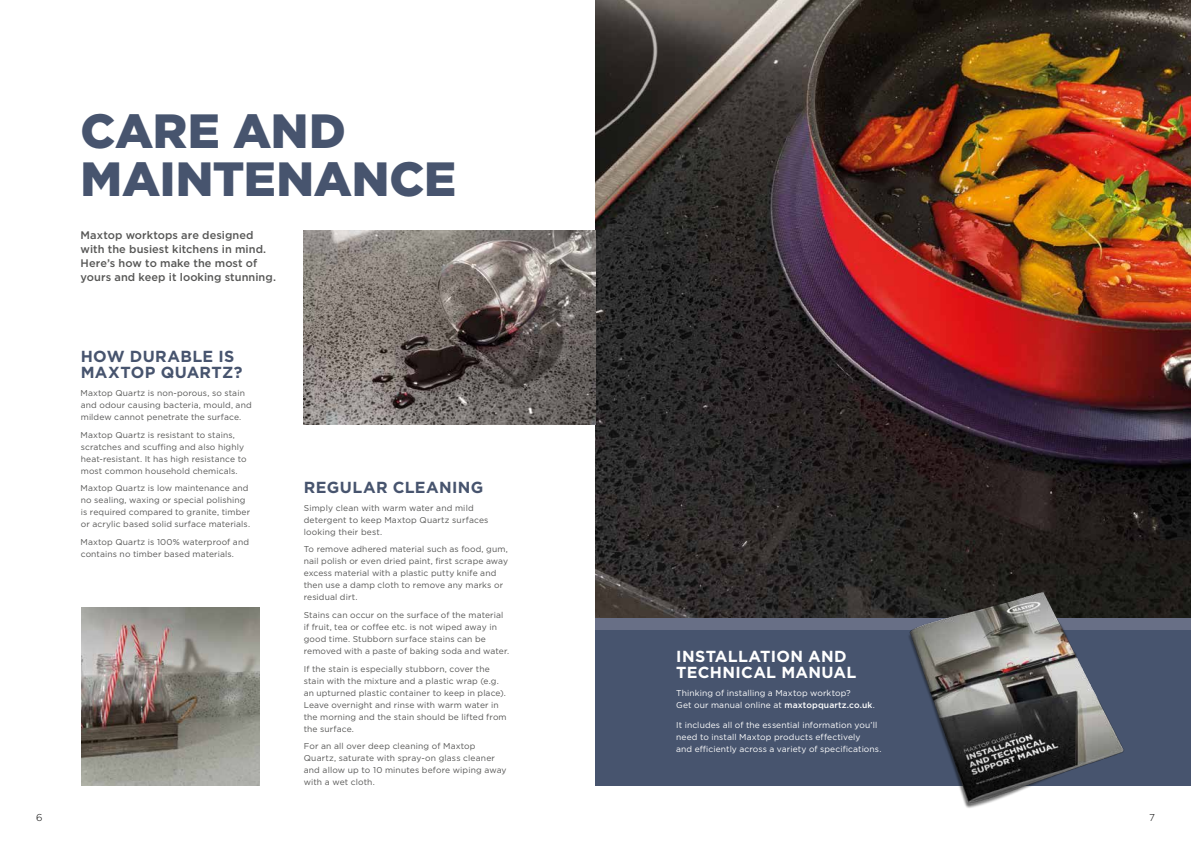
<style>
.page{position:relative;width:1191px;height:842px;background:#fff}
.page>*{position:absolute;margin:0;border:0;box-sizing:border-box;transform-origin:0 0}
.t1{font:900 48px/48px "Gotham";letter-spacing:-.005em;color:#47546e}
.t2{font:700 16px/16px "Gotham Pro";letter-spacing:.02em;color:#47546e}
.t3{font:700 16px/16px "Gotham Pro";letter-spacing:.02em;color:#fff}
.t4{font:500 11px/14px "Gotham Pro";letter-spacing:.005em;color:#575756}
.t5{font:300 10px "Gotham";color:#000}
.t6{font:8.5px/12px "Gotham Pro";letter-spacing:.015em;color:#575756}
.t7{font:8.5px/12px "Gotham Pro";letter-spacing:.015em;color:#fff}
.s1{font-weight:500}
</style>
<div class="page">
<img style="left:595px;top:0;width:596px;height:619px">
<div style="left:595px;top:630px;width:596px;height:155px;background:#47546e"></div>
<img style="left:304px;top:231px;width:291px;height:194px">
<img style="left:81px;top:608px;width:178px;height:177px">
<div style="left:595px;top:619px;width:596px;height:11px;background:#686f86"></div>
<img style="left:892px;top:590px;width:270px;height:218px">
<h1 class="t1" style="left:81px;top:106px;width:377px">CARE AND<br>MAINTENANCE</h1>
<p class="t4" style="left:81px;top:227px;width:197px">Maxtop worktops are designed with the busiest kitchens in mind.<br>Here’s how to make the most of yours and keep it looking stunning.</p>
<h2 class="t2" style="left:81px;top:348px;width:163px">HOW DURABLE IS<br>MAXTOP QUARTZ?</h2>
<p class="t6" style="left:81px;top:387px;width:173px">Maxtop Quartz is non-porous, so stain and odour causing bacteria, mould, and mildew cannot penetrate the surface.</p>
<p class="t6" style="left:81px;top:429px;width:167px">Maxtop Quartz is resistant to stains, scratches and scuffing and also highly heat-resistant. It has high resistance to most common household chemicals.</p>
<p class="t6" style="left:81px;top:482px;width:171px">Maxtop Quartz is low maintenance and no sealing, waxing or special polishing is required compared to granite, timber or acrylic based solid surface materials.</p>
<p class="t6" style="left:81px;top:536px;width:170px">Maxtop Quartz is 100% waterproof and contains no timber based materials.</p>
<h2 class="t2" style="left:304px;top:479px;width:181px">REGULAR CLEANING</h2>
<p class="t6" style="left:304px;top:501px;width:186px">Simply clean with warm water and mild detergent to keep Maxtop Quartz surfaces looking their best.</p>
<p class="t6" style="left:304px;top:543px;width:206px">To remove adhered material such as food, gum, nail polish or even dried paint, first scrape away excess material with a plastic putty knife and then use a damp cloth to remove any marks or residual dirt.</p>
<p class="t6" style="left:304px;top:609px;width:207px">Stains can occur on the surface of the material if fruit, tea or coffee etc. is not wiped away in good time. Stubborn surface stains can be removed with a paste of baking soda and water.</p>
<p class="t6" style="left:304px;top:663px;width:204px">If the stain is especially stubborn, cover the stain with the mixture and a plastic wrap (e.g. an upturned plastic container to keep in place).<br>Leave overnight and rinse with warm water in the morning and the stain should be lifted from the surface.</p>
<p class="t6" style="left:304px;top:740px;width:204px">For an all over deep cleaning of Maxtop Quartz, saturate with spray-on glass cleaner and allow up to 10 minutes before wiping away with a wet cloth.</p>
<h2 class="t3" style="left:676px;top:648px;width:182px">INSTALLATION AND<br>TECHNICAL MANUAL</h2>
<p class="t7" style="left:676px;top:687px;width:200px">Thinking of installing a Maxtop worktop?<br>Get our manual online at <span class="s1">maxtopquartz.co.uk</span>.</p>
<p class="t7" style="left:676px;top:719px;width:207px">It includes all of the essential information you’ll need to install Maxtop products effectively<br>and efficiently across a variety of specifications.</p>
<p class="t5" style="left:36px;top:811px;width:8px">6</p>
<p class="t5" style="left:1149px;top:811px;width:7px">7</p>
</div>
